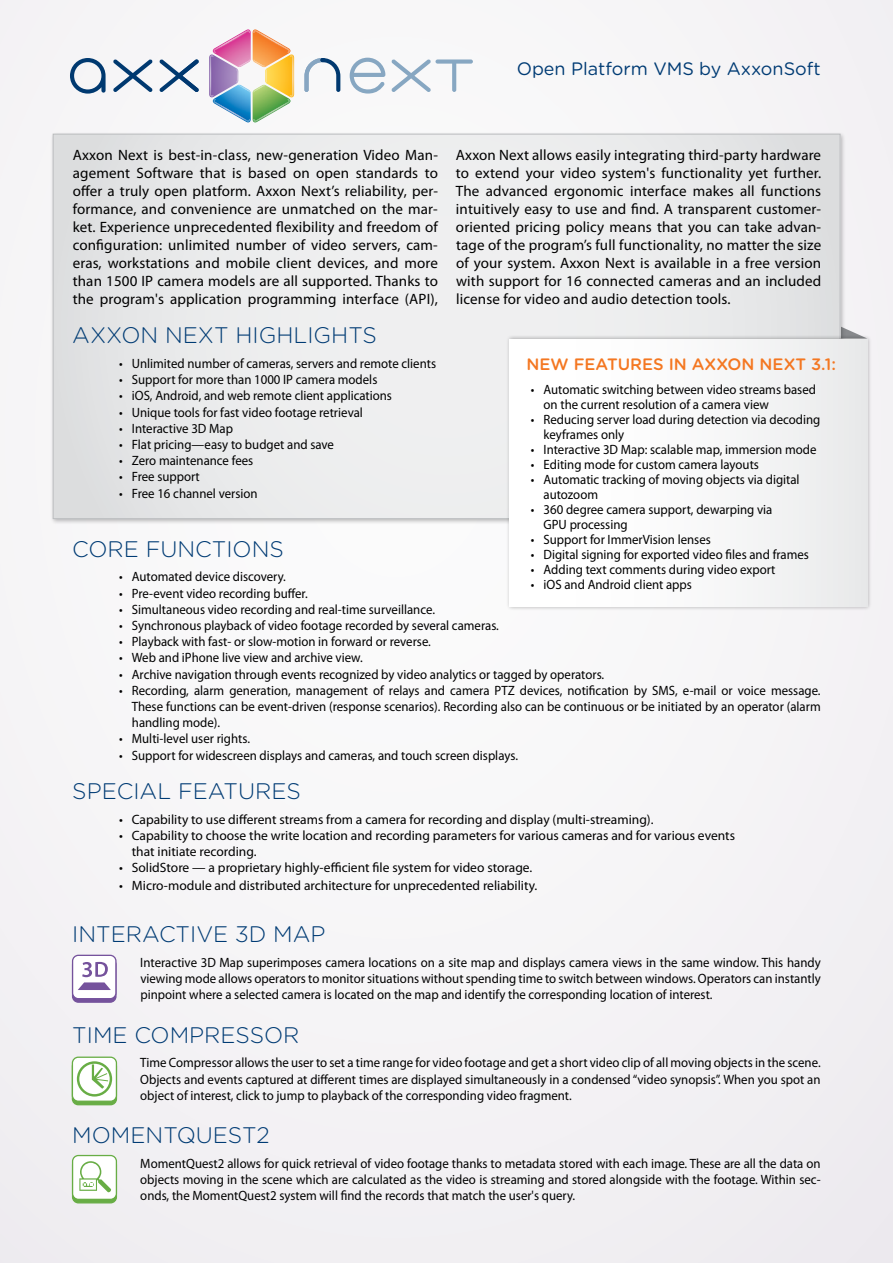
<style>
.page{position:relative;width:893px;height:1263px;background:#f5f4f6}
.page>*{position:absolute;margin:0;border:0;box-sizing:border-box;transform-origin:0 0}
.t1{font:300 22.5px "Gotham Rounded";color:#003b74}
.t2{font:18px "Gotham Rounded";color:#003b74}
.t3{font:500 16.5px "Gotham Rounded";color:#f47721}
.t4{font:15px/18px "Myriad Pro";letter-spacing:.01em;color:#000;text-align:justify}
.t5{font:13.5px/16.2px "Myriad Pro";color:#000;text-align:justify;scale:.95 1}
.t6{font:13.5px/16.2px "Myriad Pro";color:#000}
</style>
<div class="page">
<svg style="left:846px;top:329px;width:13px;height:6px"></svg>
<div style="left:51px;top:132px;width:795px;height:393px;background:#000;opacity:.25"></div>
<div style="left:53px;top:134px;width:787px;height:385px;background:linear-gradient(to right,#e9eaeb,#e9eaeb)"></div>
<div style="left:506px;top:335px;width:365px;height:276px;background:#000;opacity:.3"></div>
<div style="left:510px;top:339px;width:357px;height:268px;background:linear-gradient(to right,#fff,#ebeced)"></div>
<svg style="left:350px;top:58px;width:35px;height:36px"></svg>
<svg style="left:391px;top:59px;width:82px;height:33px"></svg>
<svg style="left:70px;top:58px;width:36px;height:36px"></svg>
<svg style="left:113px;top:59px;width:40px;height:33px"></svg>
<svg style="left:159px;top:59px;width:20px;height:33px"></svg>
<img style="left:179px;top:59px;width:20px;height:33px">
<svg style="left:304px;top:58px;width:36px;height:34px"></svg>
<img style="left:213px;top:29px;width:38px;height:31px">
<img style="left:209px;top:55px;width:29px;height:42px">
<img style="left:213px;top:85px;width:38px;height:37px">
<img style="left:253px;top:92px;width:38px;height:10px">
<img style="left:265px;top:55px;width:29px;height:42px">
<img style="left:253px;top:29px;width:38px;height:38px">
<img style="left:214px;top:30px;width:36px;height:1px">
<img style="left:214px;top:31px;width:36px;height:22px">
<img style="left:214px;top:31px;width:35px;height:21px">
<img style="left:210px;top:56px;width:3px;height:40px">
<img style="left:214px;top:121px;width:36px;height:1px">
<img style="left:249px;top:99px;width:1px;height:22px">
<img style="left:214px;top:99px;width:35px;height:22px">
<img style="left:253px;top:99px;width:37px;height:23px">
<img style="left:254px;top:99px;width:35px;height:22px">
<img style="left:290px;top:56px;width:3px;height:40px">
<img style="left:253px;top:30px;width:37px;height:23px">
<img style="left:254px;top:52px;width:35px;height:1px">
<img style="left:254px;top:31px;width:35px;height:21px">
<svg style="left:236px;top:60px;width:31px;height:32px"></svg>
<div style="left:73px;top:959px;width:43px;height:43px;background:#75529c;border-radius:6px"></div>
<div style="left:72px;top:958px;width:45px;height:45px;border:1px solid #75529c;border-radius:6px"></div>
<div style="left:73px;top:955px;width:43px;height:44px;background:#fff;border-radius:6px"></div>
<div style="left:72px;top:955px;width:45px;height:44px;border:1px solid #75529c;border-radius:6px"></div>
<svg style="left:78px;top:962px;width:33px;height:28px"></svg>
<div style="left:73px;top:1159px;width:43px;height:44px;background:#68ad45;border-radius:6px"></div>
<div style="left:72px;top:1158px;width:45px;height:45px;border:1px solid #68ad45;border-radius:6px"></div>
<div style="left:73px;top:1155px;width:43px;height:44px;background:#fff;border-radius:6px"></div>
<div style="left:72px;top:1155px;width:45px;height:45px;border:1px solid #68ad45;border-radius:6px"></div>
<svg style="left:79px;top:1161px;width:32px;height:31px"></svg>
<div style="left:72px;top:1061px;width:44px;height:44px;background:#68ad45;border-radius:6px"></div>
<div style="left:72px;top:1060px;width:45px;height:45px;border:1px solid #68ad45;border-radius:6px"></div>
<div style="left:72px;top:1057px;width:44px;height:44px;background:#fff;border-radius:6px"></div>
<div style="left:72px;top:1056px;width:45px;height:46px;border:1px solid #68ad45;border-radius:6px"></div>
<svg style="left:77px;top:1061px;width:35px;height:35px"></svg>
<h2 class="t2" style="left:517px;top:57px;width:305px">Open Platform VMS by AxxonSoft</h2>
<p class="t4" style="left:73px;top:146px;width:367px">Axxon Next is best-in-class, new-generation Video Man&shy;agement Software that is based on open standards to offer a truly open platform. Axxon Next’s reliability, per&shy;formance, and convenience are unmatched on the mar&shy;ket. Experience unprecedented flexibility and freedom of configuration: unlimited number of video servers, cam&shy;eras, workstations and mobile client devices, and more than 1500 IP camera models are all supported. Thanks to the program's application programming interface (API),</p>
<p class="t4" style="left:456px;top:146px;width:367px">Axxon Next allows easily integrating third-party hardware to extend your video system's functionality yet further.<br>The advanced ergonomic interface makes all functions intuitively easy to use and find. A transparent customer&shy;oriented pricing policy means that you can take advan&shy;tage of the program’s full functionality, no matter the size of your system. Axxon Next is available in a free version with support for 16 connected cameras and an included license for video and audio detection tools.</p>
<h1 class="t1" style="left:72px;top:320px;width:306px">AXXON N EXT HIGHLIGHTS</h1>
<p class="t5" style="left:119px;top:355px;width:335px">• Unlimited number of cameras, servers and remote clients</p>
<p class="t5" style="left:119px;top:371px;width:273px">• Support for more than 1000 IP camera models</p>
<p class="t5" style="left:119px;top:388px;width:289px">• iOS, Android, and web remote client applications</p>
<p class="t5" style="left:119px;top:404px;width:258px">• Unique tools for fast video footage retrieval</p>
<p class="t5" style="left:119px;top:420px;width:121px">• Interactive 3D Map</p>
<p class="t5" style="left:119px;top:436px;width:228px">• Flat pricing—easy to budget and save</p>
<p class="t5" style="left:119px;top:452px;width:143px">• Zero maintenance fees</p>
<p class="t5" style="left:119px;top:469px;width:87px">• Free support</p>
<p class="t5" style="left:119px;top:485px;width:147px">• Free 16 channel version</p>
<p class="t3" style="left:526px;top:353px;width:311px">NEW FEATURES IN AXXON NEXT 3.1:</p>
<p class="t5" style="left:544px;top:382px;width:288px;line-height:15px;text-indent:-13px">• Automatic switching between video streams based on the current resolution of a camera view</p>
<p class="t5" style="left:544px;top:412px;width:293px;line-height:15px;text-indent:-13px">• Reducing server load during detection via decoding keyframes only</p>
<p class="t5" style="left:531px;top:441px;width:302px">• Interactive 3D Map: scalable map, immersion mode</p>
<p class="t5" style="left:531px;top:456px;width:242px">• Editing mode for custom camera layouts</p>
<p class="t5" style="left:544px;top:472px;width:271px;line-height:15px;text-indent:-13px">• Automatic tracking of moving objects via digital autozoom</p>
<p class="t5" style="left:544px;top:502px;width:242px;line-height:15px;text-indent:-13px">• 360 degree camera support, dewarping via<br>GPU processing</p>
<p class="t5" style="left:531px;top:531px;width:191px">• Support for ImmerVision lenses</p>
<p class="t5" style="left:531px;top:546px;width:294px">• Digital signing for exported video files and frames</p>
<p class="t5" style="left:531px;top:561px;width:259px">• Adding text comments during video export</p>
<p class="t5" style="left:531px;top:576px;width:171px">• iOS and Android client apps</p>
<h1 class="t1" style="left:72px;top:534px;width:213px">CORE FUNCTIONS</h1>
<p class="t5" style="left:119px;top:568px;width:177px">• Automated device discovery.</p>
<p class="t5" style="left:119px;top:585px;width:200px">• Pre-event video recording buffer.</p>
<p class="t5" style="left:119px;top:601px;width:334px">• Simultaneous video recording and real-time surveillance.</p>
<p class="t5" style="left:119px;top:617px;width:401px">• Synchronous playback of video footage recorded by several cameras.</p>
<p class="t5" style="left:119px;top:633px;width:330px">• Playback with fast- or slow-motion in forward or reverse.</p>
<p class="t5" style="left:119px;top:649px;width:258px">• Web and iPhone live view and archive view.</p>
<p class="t5" style="left:119px;top:666px;width:512px">• Archive navigation through events recognized by video analytics or tagged by operators.</p>
<p class="t5" style="left:132px;top:682px;width:727px;text-indent:-13px">• Recording, alarm generation, management of relays and camera PTZ devices, notification by SMS, e-mail or voice message.<br>These functions can be event-driven (response scenarios). Recording also can be continuous or be initiated by an operator (alarm handling mode).</p>
<p class="t5" style="left:119px;top:730px;width:139px">• Multi-level user rights.</p>
<p class="t5" style="left:119px;top:747px;width:421px">• Support for widescreen displays and cameras, and touch screen displays.</p>
<h1 class="t1" style="left:72px;top:776px;width:230px">SPECIAL FEATURES</h1>
<p class="t6" style="left:119px;top:811px;width:536px">• Capability to use different streams from a camera for recording and display (multi-streaming).</p>
<p class="t6" style="left:132px;top:827px;width:605px;text-indent:-13px">• Capability to choose the write location and recording parameters for various cameras and for various events that initiate recording.</p>
<p class="t6" style="left:119px;top:859px;width:415px">• SolidStore — a proprietary highly-efficient file system for video storage.</p>
<p class="t6" style="left:119px;top:877px;width:420px">• Micro-module and distributed architecture for unprecedented reliability.</p>
<h1 class="t1" style="left:72px;top:919px;width:255px">I NTERACTIVE 3D MAP</h1>
<p class="t5" style="left:140px;top:954px;width:718px">Interactive 3D Map superimposes camera locations on a site map and displays camera views in the same window. This handy viewing mode allows operators to monitor situations without spending time to switch between windows. Operators can instantly pinpoint where a selected camera is located on the map and identify the corresponding location of interest.</p>
<h1 class="t1" style="left:72px;top:1020px;width:229px">TIM E COM PRESSOR</h1>
<p class="t5" style="left:140px;top:1054px;width:718px">Time Compressor allows the user to set a time range for video footage and get a short video clip of all moving objects in the scene.<br>Objects and events captured at different times are displayed simultaneously in a condensed “video synopsis”. When you spot an object of interest, click to jump to playback of the corresponding video fragment.</p>
<h1 class="t1" style="left:72px;top:1120px;width:199px">MOM ENTQUEST2</h1>
<p class="t5" style="left:140px;top:1155px;width:718px">MomentQuest2 allows for quick retrieval of video footage thanks to metadata stored with each image. These are all the data on objects moving in the scene which are calculated as the video is streaming and stored alongside with the footage. Within sec&shy;onds, the MomentQuest2 system will find the records that match the user's query.</p>
</div>
